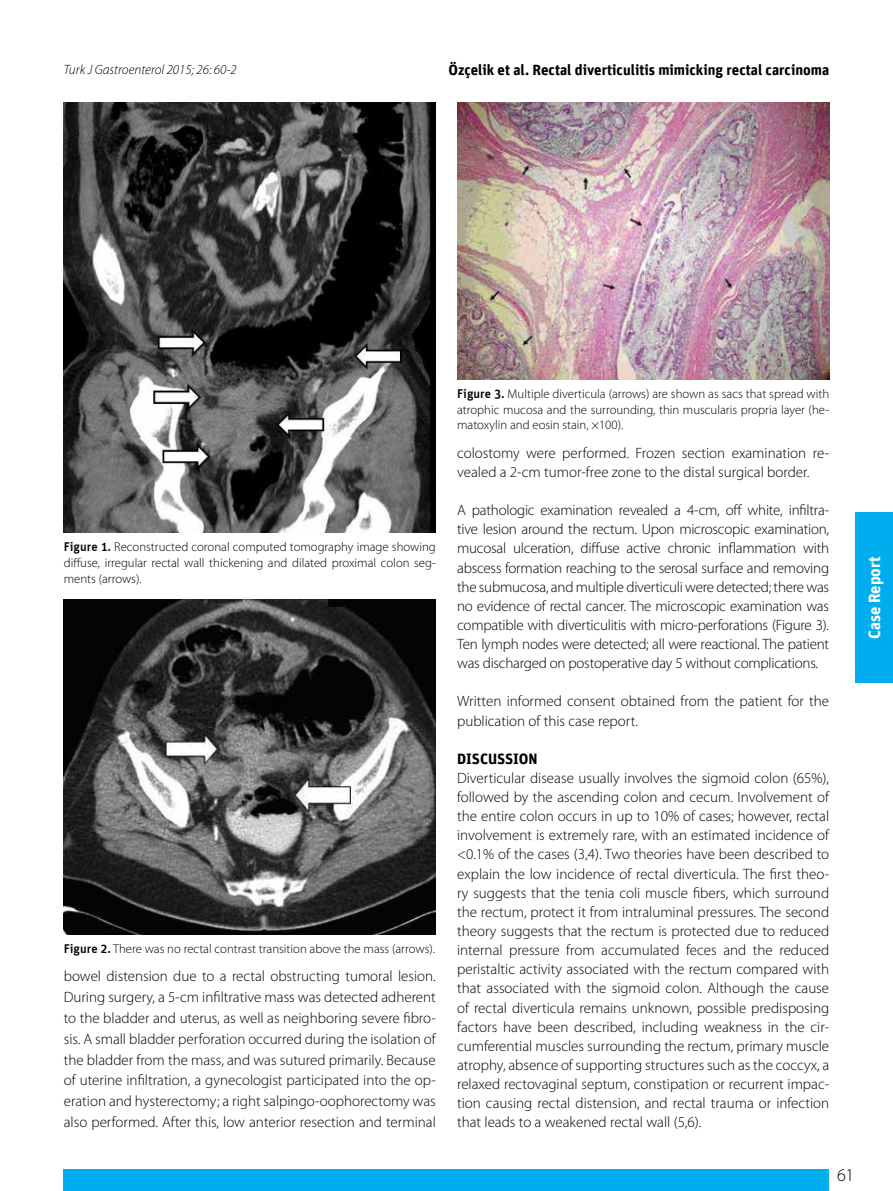
<style>
.page{position:relative;width:893px;height:1191px;background:#fff}
.page>*{position:absolute;margin:0;border:0;box-sizing:border-box;transform-origin:0 0}
.t1{font:300 18px "Myriad Pro";color:#000}
.t2{font:700 16.5px "Unit";color:#fff}
.t3{font:300 15px/19px "Myriad Pro";color:#000;text-align:justify}
.t4{font:700 15px "Unit";color:#000}
.t5{font:700 14.85px "Unit";color:#000}
.t6{font:italic 300 13.5px "Myriad Pro";color:#000}
.t7{font:300 12.75px/15.8px "Myriad Pro";color:#000;text-align:justify}
.s1{font-family:"Unit";font-weight:500}
</style>
<div class="page">
<div style="left:64px;top:1169px;width:765px;height:22px;background:#00aeef"></div>
<div style="left:855px;top:512px;width:38px;height:170px;background:#00aeef"></div>
<img style="left:64px;top:102px;width:372px;height:431px">
<img style="left:64px;top:600px;width:372px;height:334px">
<img style="left:457px;top:102px;width:372px;height:277px">
<p class="t6" style="left:64px;top:61px;width:174px">Turk J Gastroenterol 2015; 26: 60-2</p>
<p class="t5" style="left:448px;top:60px;width:382px">Özçelik et al. Rectal diverticulitis mimicking rectal carcinoma</p>
<p class="t7" style="left:64px;top:539px;width:374px"><span class="s1">Figure 1.</span> Reconstructed coronal computed tomography image showing diffuse, irregular rectal wall thickening and dilated proximal colon seg&shy;ments (arrows).</p>
<p class="t7" style="left:64px;top:940px;width:373px"><span class="s1">Figure 2.</span> There was no rectal contrast transition above the mass (arrows).</p>
<p class="t3" style="left:64px;top:965px;width:374px;line-height:20.9px">bowel distension due to a rectal obstructing tumoral lesion.<br>During surgery, a 5-cm infiltrative mass was detected adherent to the bladder and uterus, as well as neighboring severe fibro&shy;sis. A small bladder perforation occurred during the isolation of the bladder from the mass, and was sutured primarily. Because of uterine infiltration, a gynecologist participated into the op&shy;eration and hysterectomy; a right salpingo-oophorectomy was also performed. After this, low anterior resection and terminal</p>
<p class="t7" style="left:457px;top:386px;width:374px"><span class="s1">Figure 3.</span> Multiple diverticula (arrows) are shown as sacs that spread with atrophic mucosa and the surrounding, thin muscularis propria layer (he&shy;matoxylin and eosin stain, ×100).</p>
<p class="t3" style="left:457px;top:443px;width:374px">colostomy were performed. Frozen section examination re&shy;vealed a 2-cm tumor-free zone to the distal surgical border.</p>
<p class="t3" style="left:457px;top:500px;width:374px">A pathologic examination revealed a 4-cm, off white, infiltra&shy;tive lesion around the rectum. Upon microscopic examination, mucosal ulceration, diffuse active chronic inflammation with abscess formation reaching to the serosal surface and removing the submucosa, and multiple diverticuli were detected; there was no evidence of rectal cancer. The microscopic examination was compatible with diverticulitis with micro-perforations (Figure 3).<br>Ten lymph nodes were detected; all were reactional. The patient was discharged on postoperative day 5 without complications.</p>
<p class="t3" style="left:457px;top:692px;width:374px">Written informed consent obtained from the patient for the publication of this case report.</p>
<p class="t4" style="left:457px;top:749px;width:82px">DISCUSSION</p>
<p class="t3" style="left:457px;top:768px;width:374px">Diverticular disease usually involves the sigmoid colon (65%), followed by the ascending colon and cecum. Involvement of the entire colon occurs in up to 10% of cases; however, rectal involvement is extremely rare, with an estimated incidence of &lt;0.1% of the cases (3,4). Two theories have been described to explain the low incidence of rectal diverticula. The first theo&shy;ry suggests that the tenia coli muscle fibers, which surround the rectum, protect it from intraluminal pressures. The second theory suggests that the rectum is protected due to reduced internal pressure from accumulated feces and the reduced peristaltic activity associated with the rectum compared with that associated with the sigmoid colon. Although the cause of rectal diverticula remains unknown, possible predisposing factors have been described, including weakness in the cir&shy;cumferential muscles surrounding the rectum, primary muscle atrophy, absence of supporting structures such as the coccyx, a relaxed rectovaginal septum, constipation or recurrent impac&shy;tion causing rectal distension, and rectal trauma or infection that leads to a weakened rectal wall (5,6).</p>
<p class="t1" style="left:837px;top:1164px;width:19px">61</p>
<p class="t2" style="left:864px;top:639px;width:84px;rotate:-90deg">Case Report</p>
</div>
